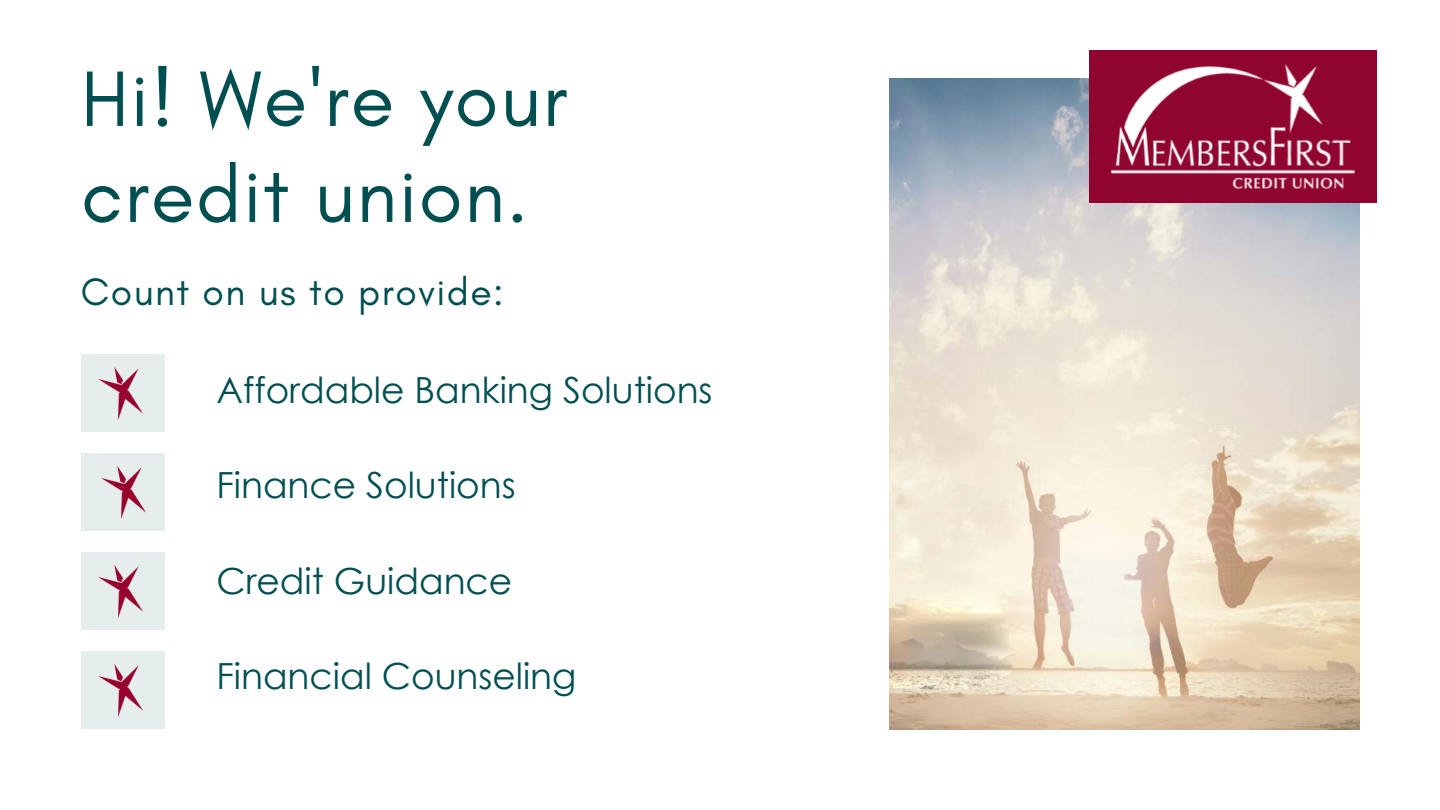
<style>
.page{position:relative;width:1440px;height:810px;background:#fff}
.page>*{position:absolute;margin:0;border:0;box-sizing:border-box;transform-origin:0 0}
.t1{font:80px/96px "Glacial Indifference";letter-spacing:.02em;color:#004f50}
.t2{font:39px "Glacial Indifference";letter-spacing:.035em;color:#004f50}
.t3{font:36px "Century Gothic";color:#004f50}
</style>
<div class="page">
<img style="left:890px;top:79px;width:469px;height:650px">
<div style="left:81px;top:454px;width:84px;height:77px;background:#e6eded"></div>
<div style="left:81px;top:553px;width:84px;height:77px;background:#e6eded"></div>
<div style="left:81px;top:652px;width:84px;height:77px;background:#e6eded"></div>
<div style="left:1090px;top:50px;width:287px;height:152px;background:#8f052f"></div>
<div style="left:81px;top:355px;width:84px;height:77px;background:#e6eded"></div>
<img style="left:98px;top:367px;width:44px;height:52px">
<img style="left:101px;top:466px;width:44px;height:52px">
<img style="left:98px;top:566px;width:44px;height:51px">
<img style="left:98px;top:664px;width:44px;height:52px">
<img style="left:1112px;top:65px;width:243px;height:123px">
<p class="t1" style="left:81px;top:50px;width:488px">Hi! We're your credit union.</p>
<p class="t2" style="left:81px;top:268px;width:424px">Count on us to provide:</p>
<p class="t3" style="left:216px;top:365px;width:498px">Affordable Banking Solutions</p>
<p class="t3" style="left:216px;top:460px;width:301px">Finance Solutions</p>
<p class="t3" style="left:216px;top:556px;width:297px">Credit Guidance</p>
<p class="t3" style="left:216px;top:651px;width:362px">Financial Counseling</p>
</div>
